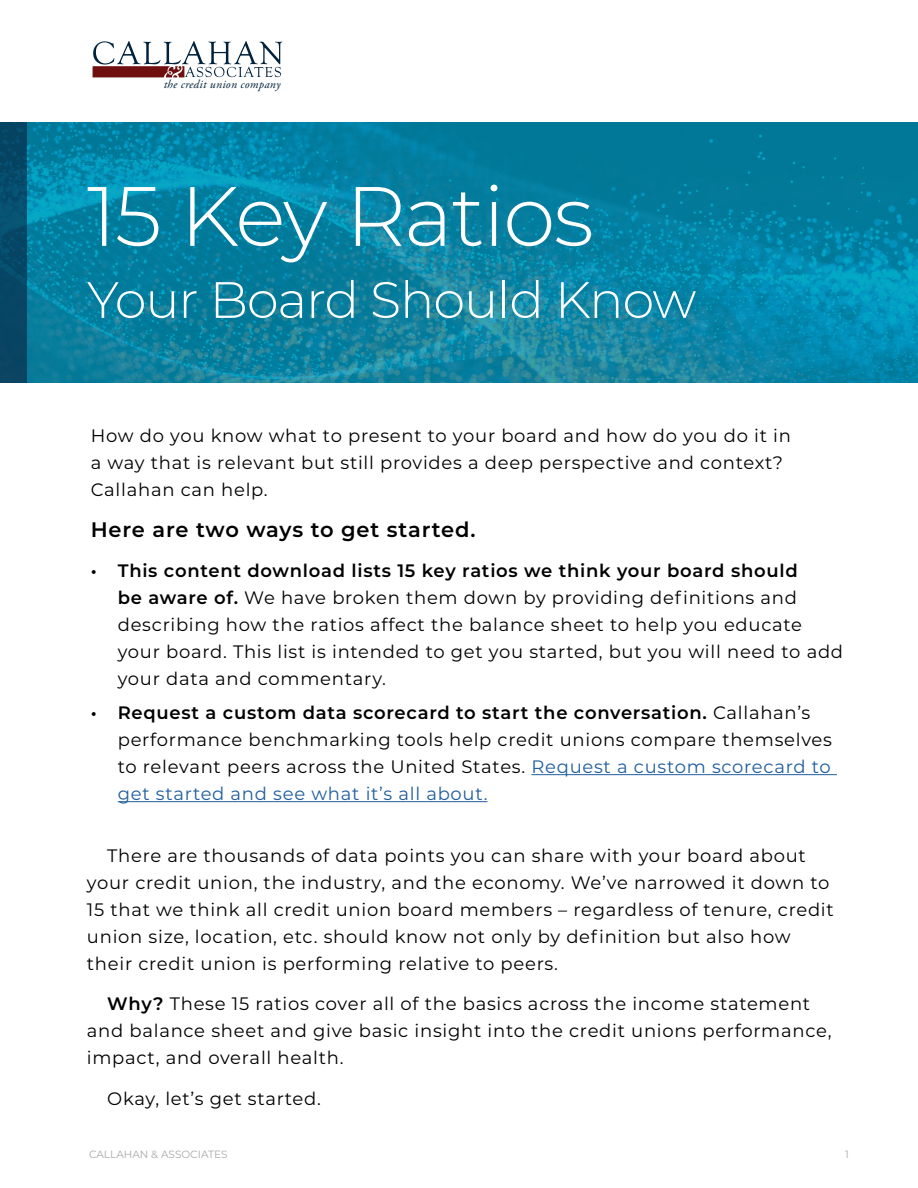
<style>
.page{position:relative;width:918px;height:1188px;background:#fff}
.page>*{position:absolute;margin:0;border:0;box-sizing:border-box;transform-origin:0 0}
.t1{font:300 84px "Montserrat";letter-spacing:-.02em;color:#fff}
.t2{font:300 51px "Montserrat";letter-spacing:-.02em;color:#fff}
.t3{font:600 21px "Montserrat";letter-spacing:.04em;color:#000}
.t4{font:18px/27px "Montserrat";letter-spacing:.04em;color:#000}
.t5{font:italic 11.85px "Adobe Garamond Pro";letter-spacing:.025em;color:#00223c}
.t6{font:10.5px "Montserrat";color:#a7a9ac}
.s1{font-weight:600}
.s2{color:#215e9e}
</style>
<div class="page">
<svg style="left:27px;top:122px;width:891px;height:260px;background:#0783a3"></svg>
<svg style="left:93px;top:41px;width:189px;height:36px"></svg>
<hr style="left:531px;top:774px;width:306px;height:1px;background:#215e9e">
<hr style="left:118px;top:801px;width:369px;height:1px;background:#215e9e">
<div style="left:0;top:122px;width:27px;height:260px;background:linear-gradient(to bottom,#044b6b,#094563)"></div>
<p class="t5" style="left:164px;top:77px;width:118px">the credit union company</p>
<h1 class="t1" style="left:87px;top:159px;width:508px">15 Key Ratios</h1>
<h2 class="t2" style="left:87px;top:265px;width:611px">Your Board Should Know</h2>
<p class="t4" style="left:91px;top:422px;width:702px">How do you know what to present to your board and how do you do it in a way that is relevant but still provides a deep perspective and context?<br>Callahan can help.</p>
<p class="t3" style="left:91px;top:514px;width:386px">Here are two ways to get started.</p>
<p class="t4" style="left:118px;top:557px;width:727px;text-indent:-27px"><span class="s1">• This content download lists 15 key ratios we think your board should<br>be aware of.</span> We have broken them down by providing definitions and describing how the ratios affect the balance sheet to help you educate your board. This list is intended to get you started, but you will need to add your data and commentary.</p>
<p class="t4" style="left:118px;top:698px;width:716px;text-indent:-27px"><span class="s1">• Request a custom data scorecard to start the conversation.</span> Callahan’s performance benchmarking tools help credit unions compare themselves to relevant peers across the United States. <span class="s2">Request a custom scorecard to get started and see what it’s all about.</span></p>
<p class="t4" style="left:87px;top:841px;width:748px;text-indent:20px">There are thousands of data points you can share with your board about your credit union, the industry, and the economy. We’ve narrowed it down to 15 that we think all credit union board members – regardless of tenure, credit union size, location, etc. should know not only by definition but also how their credit union is performing relative to peers.</p>
<p class="t4" style="left:87px;top:990px;width:746px;text-indent:20px"><span class="s1">Why?</span> These 15 ratios cover all of the basics across the income statement and balance sheet and give basic insight into the credit unions performance, impact, and overall health.</p>
<p class="t4" style="left:107px;top:1084px;width:215px">Okay, let’s get started.</p>
<p class="t6" style="left:89px;top:1147px;width:140px">CALLAHAN &amp; ASSOCIATES</p>
<p class="t6" style="left:845px;top:1147px;width:5px">1</p>
</div>
